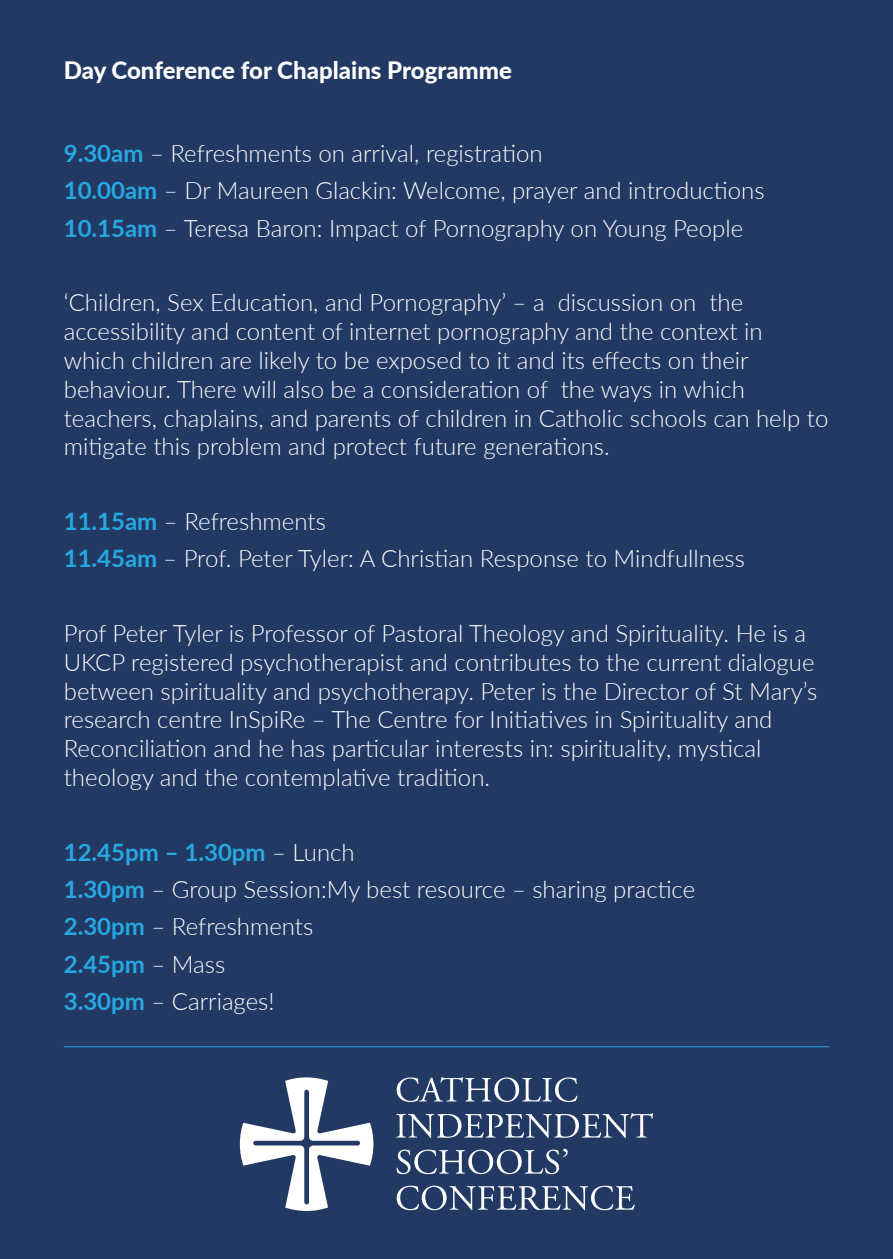
<style>
.page{position:relative;width:893px;height:1259px;background:#223964}
.page>*{position:absolute;margin:0;border:0;box-sizing:border-box;transform-origin:0 0}
.t1{font:300 24px/28.8px "Lato";color:#fff}
.t2{font:800 24px "Lato";color:#fff}
.t3{font:700 24px "Lato";color:#27a8e0}
.s1{font-weight:700;color:#27a8e0}
.s2{font-weight:300;color:#fff}
</style>
<div class="page">
<svg style="left:397px;top:1077px;width:180px;height:25px"></svg>
<svg style="left:396px;top:1113px;width:257px;height:25px"></svg>
<svg style="left:397px;top:1148px;width:171px;height:26px"></svg>
<svg style="left:397px;top:1185px;width:238px;height:25px"></svg>
<svg style="left:240px;top:1077px;width:133px;height:134px"></svg>
<hr style="left:64px;top:1046px;width:765px;height:1px;background:#27a8e0">
<p class="t2" style="left:64px;top:52px;width:450px">Day Conference for Chaplains Programme</p>
<p class="t1" style="left:64px;top:138px;width:480px"><span class="s1">9.30am</span> – Refreshments on arrival, registration</p>
<p class="t1" style="left:64px;top:175px;width:702px"><span class="s1">10.00am</span> – Dr Maureen Glackin: Welcome, prayer and introductions</p>
<p class="t1" style="left:64px;top:213px;width:681px"><span class="s1">10.15am</span> – Teresa Baron: Impact of Pornography on Young People</p>
<p class="t1" style="left:64px;top:287px;width:766px">‘Children, Sex Education, and Pornography’ – a discussion on the accessibility and content of internet pornography and the context in which children are likely to be exposed to it and its effects on their behaviour. There will also be a consideration of the ways in which teachers, chaplains, and parents of children in Catholic schools can help to mitigate this problem and protect future generations.</p>
<p class="t1" style="left:64px;top:506px;width:264px"><span class="s1">11.15am</span> – Refreshments</p>
<p class="t1" style="left:64px;top:543px;width:683px"><span class="s1">11.45am</span> – Prof. Peter Tyler: A Christian Response to Mindfullness</p>
<p class="t1" style="left:64px;top:618px;width:755px">Prof Peter Tyler is Professor of Pastoral Theology and Spirituality. He is a UKCP registered psychotherapist and contributes to the current dialogue between spirituality and psychotherapy. Peter is the Director of St Mary’s research centre InSpiRe – The Centre for Initiatives in Spirituality and Reconciliation and he has particular interests in: spirituality, mystical theology and the contemplative tradition.</p>
<p class="t3" style="left:64px;top:834px;width:292px">12.45pm – 1.30pm <span class="s2">– Lunch</span></p>
<p class="t1" style="left:64px;top:874px;width:633px"><span class="s1">1.30pm</span> – Group Session:My best resource – sharing practice</p>
<p class="t1" style="left:64px;top:911px;width:251px"><span class="s1">2.30pm</span> – Refreshments</p>
<p class="t3" style="left:64px;top:946px;width:163px">2.45pm <span class="s2">– Mass</span></p>
<p class="t1" style="left:64px;top:986px;width:212px"><span class="s1">3.30pm</span> – Carriages!</p>
</div>
